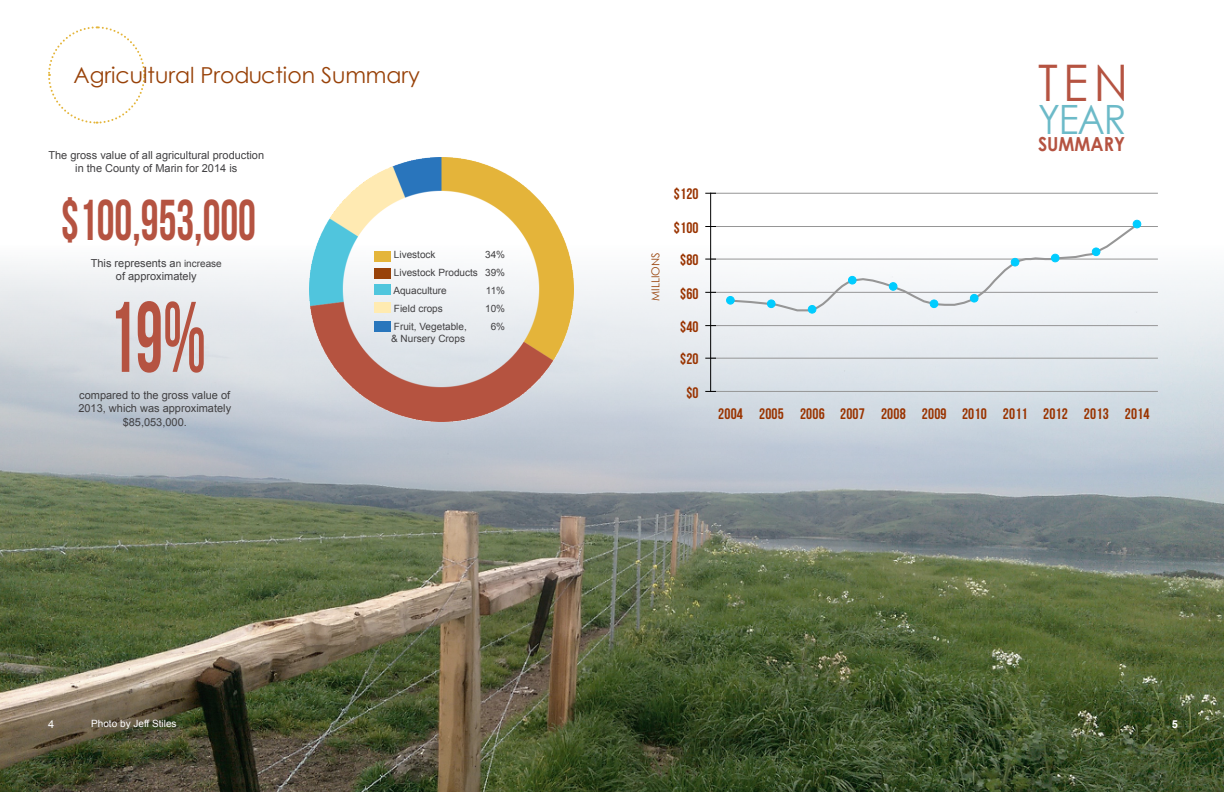
<style>
.page{position:relative;width:1224px;height:792px;background:#fff}
.page>*{position:absolute;margin:0;border:0;box-sizing:border-box;transform-origin:0 0}
.t1{font:100px "Bebas Neue";color:#b55341;scale:.69 1}
.t2{font:57.5px "Bebas Neue";color:#b55341;scale:.78 1}
.t3{font:50.5px "Century Gothic";color:#b55341;scale:.92 1}
.t4{font:40.4px "Century Gothic";color:#6cbac8;scale:.92 1}
.t5{font:22px "Century Gothic";color:#984209}
.t6{font:700 19.4px "Century Gothic";color:#b55341;scale:.92 1}
.t7{font:15.2px "Bebas Neue";letter-spacing:.015em;color:#930}
.t8{font:11px/13.2px "Arial";color:#414042;text-align:center}
.t9{font:11px "Century Gothic";color:#984209}
.t10{font:11px "Arial";color:#fff}
.t11{font:700 11px "Arial";color:#fff}
.t12{font:10px/18px "Arial";color:#414042}
.t13{font:10px "Arial";color:#fff}
.s1{font-size:10px}
</style>
<div class="page">
<img style="left:0;top:245px;width:1224px;height:547px">
<img style="left:310px;top:157px;width:264px;height:264px">
<svg style="left:48px;top:26px;width:98px;height:98px"></svg>
<div style="left:374px;top:251px;width:17px;height:11px;background:#e4b53a"></div>
<div style="left:374px;top:268px;width:17px;height:11px;background:#984209"></div>
<div style="left:374px;top:284px;width:17px;height:11px;background:#50c6dd"></div>
<div style="left:374px;top:302px;width:17px;height:11px;background:#ffebb1"></div>
<div style="left:374px;top:322px;width:17px;height:10px;background:#2976bc"></div>
<hr style="left:711px;top:391px;width:446px;height:1px;background:#969696">
<hr style="left:711px;top:358px;width:446px;height:1px;background:#969696">
<hr style="left:711px;top:325px;width:446px;height:1px;background:#969696">
<hr style="left:711px;top:292px;width:446px;height:1px;background:#969696">
<hr style="left:711px;top:259px;width:446px;height:1px;background:#969696">
<hr style="left:711px;top:226px;width:446px;height:1px;background:#969696">
<hr style="left:711px;top:193px;width:446px;height:1px;background:#969696">
<hr style="left:710px;top:193px;width:1px;height:198px;background:#000">
<svg style="left:729px;top:222px;width:411px;height:91px"></svg>
<div style="left:727px;top:296px;width:7px;height:8px;background:#0cf;border-radius:50%"></div>
<div style="left:726px;top:296px;width:9px;height:8px;border:1px solid #0cf;border-radius:50%"></div>
<div style="left:767px;top:300px;width:8px;height:8px;background:#0cf;border-radius:50%"></div>
<div style="left:767px;top:300px;width:8px;height:8px;border:1px solid #0cf;border-radius:50%"></div>
<div style="left:808px;top:306px;width:8px;height:7px;background:#0cf;border-radius:50%"></div>
<div style="left:808px;top:305px;width:8px;height:8px;border:1px solid #0cf;border-radius:50%"></div>
<div style="left:848px;top:276px;width:8px;height:8px;background:#0cf;border-radius:50%"></div>
<div style="left:848px;top:276px;width:8px;height:8px;border:1px solid #0cf;border-radius:50%"></div>
<div style="left:889px;top:283px;width:8px;height:7px;background:#0cf;border-radius:50%"></div>
<div style="left:889px;top:282px;width:8px;height:9px;border:1px solid #0cf;border-radius:50%"></div>
<div style="left:930px;top:300px;width:8px;height:8px;background:#0cf;border-radius:50%"></div>
<div style="left:930px;top:300px;width:8px;height:8px;border:1px solid #0cf;border-radius:50%"></div>
<div style="left:970px;top:294px;width:8px;height:8px;background:#0cf;border-radius:50%"></div>
<div style="left:970px;top:294px;width:8px;height:8px;border:1px solid #0cf;border-radius:50%"></div>
<div style="left:1011px;top:258px;width:8px;height:8px;background:#0cf;border-radius:50%"></div>
<div style="left:1011px;top:258px;width:8px;height:8px;border:1px solid #0cf;border-radius:50%"></div>
<div style="left:1051px;top:254px;width:8px;height:8px;background:#0cf;border-radius:50%"></div>
<div style="left:1051px;top:254px;width:8px;height:8px;border:1px solid #0cf;border-radius:50%"></div>
<div style="left:1092px;top:248px;width:8px;height:8px;background:#0cf;border-radius:50%"></div>
<div style="left:1092px;top:248px;width:8px;height:8px;border:1px solid #0cf;border-radius:50%"></div>
<div style="left:1133px;top:220px;width:8px;height:8px;background:#0cf;border-radius:50%"></div>
<div style="left:1133px;top:220px;width:8px;height:8px;border:1px solid #0cf;border-radius:50%"></div>
<h3 class="t5" style="left:74px;top:60px;width:348px">Agricultural Production Summary</h3>
<p class="t8" style="left:48px;top:149px;width:217px">The gross value of all agricultural production in the County of Marin for 2014 is</p>
<h2 class="t2" style="left:61px;top:189px;width:251px">$100,953,000</h2>
<p class="t8" style="left:91px;top:256px;width:133px">This represents a<span class="s1">n increase </span>of approximately</p>
<h1 class="t1" style="left:109px;top:282px;width:143px">19%</h1>
<p class="t8" style="left:78px;top:389px;width:154px">compared to the gross value of<br>2013, which was approximately $85,053,000.</p>
<p class="t12" style="left:393px;top:246px;width:86px">Livestock<br>Livestock Products<br>Aquaculture<br>Field crops<br>Fruit, Vegetable,</p>
<p class="t12" style="left:391px;top:330px;width:75px">&amp; Nursery Crops</p>
<p class="t12" style="left:485px;top:246px;width:22px;text-align:center">34%<br>39%<br>11%<br>10%<br>6%</p>
<p class="t9" style="left:648px;top:301px;width:50px;rotate:-90deg">MILLIONS</p>
<h3 class="t7" style="left:674px;top:186px;width:26px">$120</h3>
<h3 class="t7" style="left:674px;top:219px;width:26px">$100</h3>
<h3 class="t7" style="left:680px;top:252px;width:20px">$80</h3>
<h3 class="t7" style="left:680px;top:285px;width:20px">$60</h3>
<h3 class="t7" style="left:680px;top:318px;width:20px">$40</h3>
<h3 class="t7" style="left:680px;top:351px;width:20px">$20</h3>
<h3 class="t7" style="left:686px;top:384px;width:14px">$0</h3>
<h3 class="t3" style="left:1038px;top:48px;width:99px">TE N</h3>
<h3 class="t4" style="left:1038px;top:91px;width:98px">YEAR</h3>
<h3 class="t6" style="left:1038px;top:129px;width:96px">SUMMARY</h3>
<h3 class="t7" style="left:718px;top:406px;width:433px">2004 2005 2006 2007 2008 2009 2010 2011 2012 2013 2014</h3>
<p class="t10" style="left:48px;top:717px;width:8px">4</p>
<p class="t13" style="left:91px;top:717px;width:87px">Photo by Jeff Stiles</p>
<p class="t11" style="left:1172px;top:717px;width:8px">5</p>
</div>
